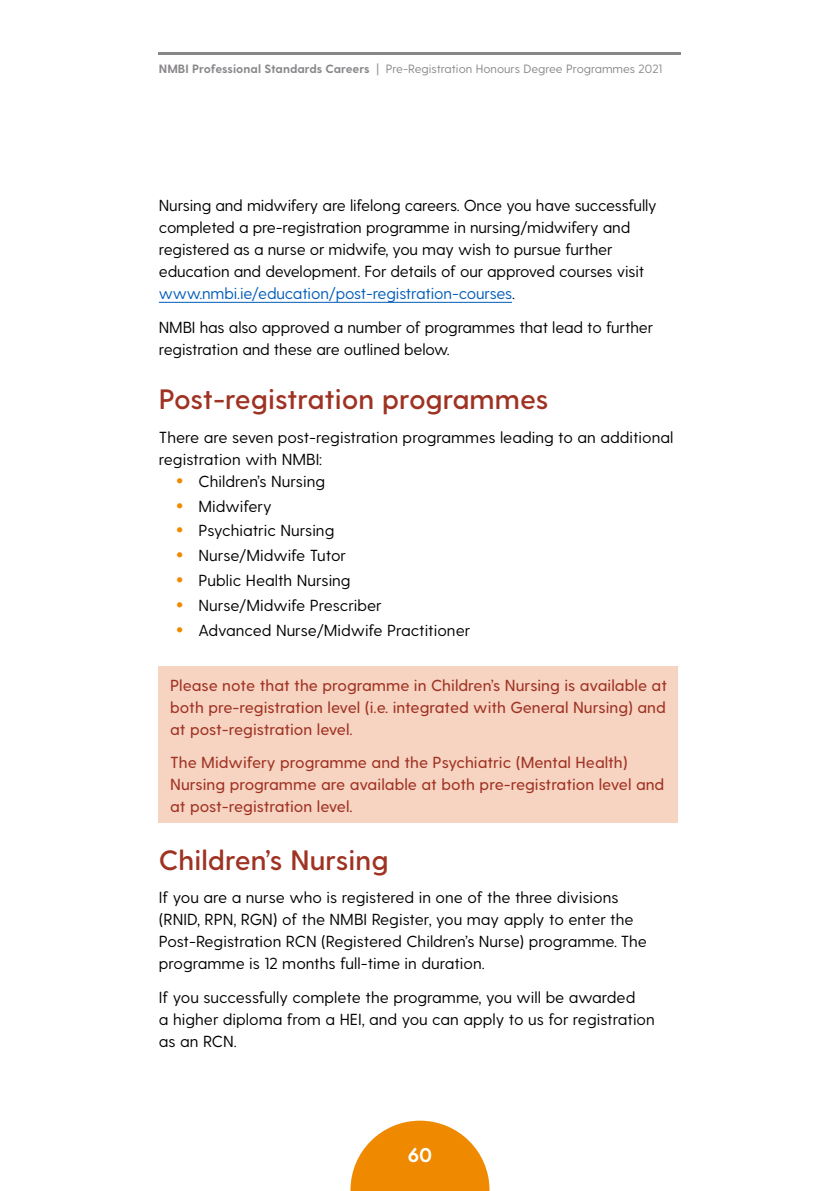
<style>
.page{position:relative;width:840px;height:1191px;background:#fff}
.page>*{position:absolute;margin:0;border:0;box-sizing:border-box;transform-origin:0 0}
.t1{font:600 28px "Greycliff CF";color:#9f3323}
.t2{font:700 20px "Greycliff CF";color:#fff}
.BODY_TEXT_space{font:16px/22px "Greycliff CF";letter-spacing:-.01em;color:#000}
.NOTE_BOX_TEXT{font:500 16px/22px "Greycliff CF";color:#9f3323;text-align:justify}
.BODY_TEXT{font:16px/22px "Greycliff CF";color:#000}
.t3{font:12px "Greycliff CF";color:#8a878b}
.s1{font-weight:700}
.s2{color:#005cb9}
</style>
<div class="page">
<hr style="left:159px;top:53px;width:521px;height:2px;background:#8a878b">
<svg style="left:350px;top:1120px;width:139px;height:71px"></svg>
<hr style="left:159px;top:302px;width:352px;height:1px;background:#005cb9">
<div style="left:159px;top:666px;width:519px;height:157px;background:#f7d3c2"></div>
<hr style="left:677px;top:666px;width:2px;height:157px;background:#fff">
<p class="t3" style="left:159px;top:62px;width:504px"><span class="s1">NMBI Professional Standards Careers</span> | Pre-Registration Honours Degree Programmes 2021</p>
<p class="BODY_TEXT_space" style="left:159px;top:195px;width:499px">Nursing and midwifery are lifelong careers. Once you have successfully completed a pre-registration programme in nursing/midwifery and registered as a nurse or midwife, you may wish to pursue further education and development. For details of our approved courses visit <span class="s2">www.nmbi.ie/education/post-registration-courses</span>.</p>
<p class="BODY_TEXT_space" style="left:159px;top:316px;width:495px">NMBI has also approved a number of programmes that lead to further registration and these are outlined below.</p>
<h1 class="t1" style="left:159px;top:383px;width:391px">Post-registration programmes</h1>
<p class="BODY_TEXT" style="left:159px;top:426px;width:516px">There are seven post-registration programmes leading to an additional registration with NMBI:</p>
<p class="BODY_TEXT_space" style="left:176px;top:470px;width:150px"><sup>.</sup> Children’s Nursing</p>
<p class="BODY_TEXT_space" style="left:176px;top:495px;width:97px"><sup>.</sup> Midwifery</p>
<p class="BODY_TEXT_space" style="left:176px;top:520px;width:160px"><sup>.</sup> Psychiatric Nursing</p>
<p class="BODY_TEXT_space" style="left:176px;top:545px;width:172px"><sup>.</sup> Nurse/Midwife Tutor</p>
<p class="BODY_TEXT_space" style="left:176px;top:570px;width:176px"><sup>.</sup> Public Health Nursing</p>
<p class="BODY_TEXT_space" style="left:176px;top:594px;width:207px"><sup>.</sup> Nurse/Midwife Prescriber</p>
<p class="BODY_TEXT_space" style="left:176px;top:619px;width:296px"><sup>.</sup> Advanced Nurse/Midwife Practitioner</p>
<p class="NOTE_BOX_TEXT" style="left:170px;top:674px;width:498px">Please note that the programme in Children’s Nursing is available at both pre-registration level (i.e. integrated with General Nursing) and at post-registration level.</p>
<p class="NOTE_BOX_TEXT" style="left:170px;top:752px;width:495px;text-align:left">The Midwifery programme and the Psychiatric (Mental Health)<br>Nursing programme are available at both pre-registration level and at post-registration level.</p>
<h1 class="t1" style="left:159px;top:843px;width:231px">Children’s Nursing</h1>
<p class="BODY_TEXT_space" style="left:159px;top:887px;width:489px">If you are a nurse who is registered in one of the three divisions (RNID, RPN, RGN) of the NMBI Register, you may apply to enter the Post-Registration RCN (Registered Children’s Nurse) programme. The programme is 12 months full-time in duration.</p>
<p class="BODY_TEXT_space" style="left:159px;top:986px;width:497px">If you successfully complete the programme, you will be awarded<br>a higher diploma from a HEI, and you can apply to us for registration as an RCN.</p>
<p class="t2" style="left:407px;top:1142px;width:26px">60</p>
</div>
